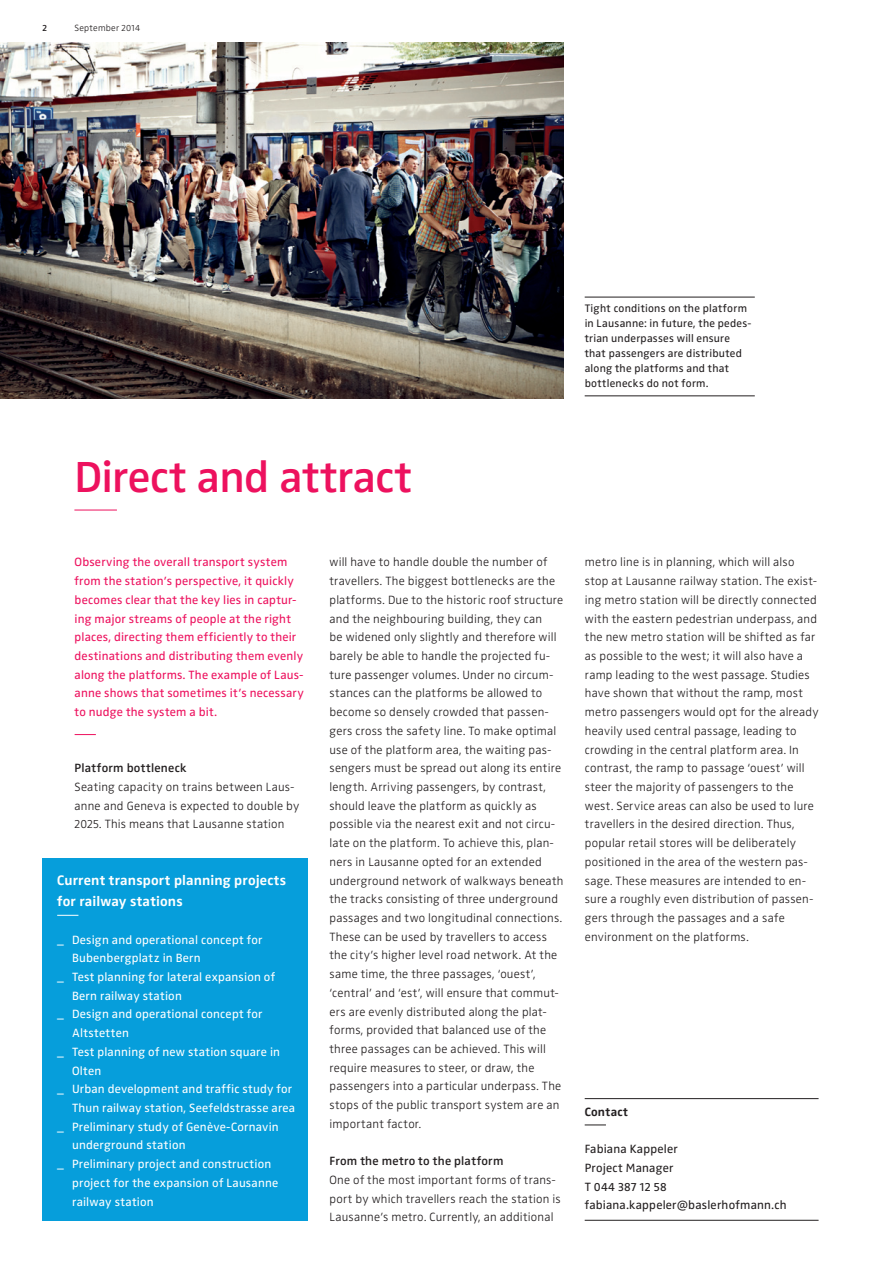
<style>
.page{position:relative;width:893px;height:1263px;background:#fff}
.page>*{position:absolute;margin:0;border:0;box-sizing:border-box;transform-origin:0 0}
.t1{font:600 45px "Zwo Pro";letter-spacing:-.015em;color:#ed115e}
.t2{font:700 14.25px/21.3px "Zwo Pro";letter-spacing:.01em;color:#fff}
.t3{font:300 12.3px/18.8px "Zwo Pro";letter-spacing:.02em;color:#231f20}
.t4{font:12.3px "Zwo Pro";letter-spacing:.015em;color:#fff}
.t5{font:12.3px/18.8px "Zwo Pro";letter-spacing:.015em;color:#ed115e}
.t6{font:12.3px/18.8px "Zwo Pro";letter-spacing:.015em;color:#231f20}
.t7{font:600 12.3px "Zwo Pro";letter-spacing:.02em;color:#231f20}
.t8{font:700 12.3px "Zwo Pro";letter-spacing:.02em;color:#231f20}
.t9{font:11.25px/15px "Zwo Pro";letter-spacing:.02em;color:#231f20}
.t10{font:300 9.3px "Zwo Pro";letter-spacing:.03em;color:#231f20}
.t11{font:600 9.3px "Zwo Pro";color:#231f20}
</style>
<div class="page">
<img style="left:0;top:43px;width:563px;height:355px">
<svg style="left:75px;top:734px;width:21px;height:1px"></svg>
<hr style="left:74px;top:510px;width:43px;height:1px;background:#ed115e">
<hr style="left:585px;top:1098px;width:234px;height:1px;background:#231f20">
<hr style="left:585px;top:1220px;width:234px;height:1px;background:#231f20">
<svg style="left:585px;top:1125px;width:21px;height:1px"></svg>
<hr style="left:585px;top:297px;width:170px;height:1px;background:#231f20">
<hr style="left:585px;top:396px;width:170px;height:1px;background:#231f20">
<div style="left:42px;top:858px;width:266px;height:362px;background:#069edb"></div>
<svg style="left:57px;top:915px;width:21px;height:1px"></svg>
<p class="t11" style="left:43px;top:23px;width:6px">2</p>
<p class="t10" style="left:74px;top:23px;width:67px">September 2014</p>
<p class="t9" style="left:585px;top:301px;width:168px">Tight conditions on the platform in Lausanne: in future, the pedes&shy;trian underpasses will ensure that passengers are distributed along the platforms and that bottlenecks do not form.</p>
<h1 class="t1" style="left:74px;top:450px;width:339px">Direct and attract</h1>
<p class="t5" style="left:75px;top:553px;width:231px">Observing the overall transport system from the station’s perspective, it quickly becomes clear that the key lies in captur&shy;ing major streams of people at the right places, directing them efficiently to their destinations and distributing them evenly along the platforms. The example of Laus&shy;anne shows that sometimes it’s necessary to nudge the system a bit.</p>
<p class="t7" style="left:75px;top:761px;width:113px">Platform bottleneck</p>
<p class="t3" style="left:75px;top:778px;width:226px">Seating capacity on trains between Laus&shy;anne and Geneva is expected to double by<br>2025. This means that Lausanne station</p>
<p class="t2" style="left:57px;top:870px;width:230px">Current transport planning projects for railway stations</p>
<p class="t4" style="left:57px;top:932px;width:207px">_ Design and operational concept for</p>
<p class="t4" style="left:72px;top:951px;width:130px">Bubenbergplatz in Bern</p>
<p class="t4" style="left:57px;top:970px;width:219px">_ Test planning for lateral expansion of</p>
<p class="t4" style="left:72px;top:988px;width:111px">Bern railway station</p>
<p class="t4" style="left:57px;top:1007px;width:207px">_ Design and operational concept for</p>
<p class="t4" style="left:72px;top:1026px;width:58px">Altstetten</p>
<p class="t4" style="left:57px;top:1045px;width:224px">_ Test planning of new station square in</p>
<p class="t4" style="left:72px;top:1063px;width:31px">Olten</p>
<p class="t4" style="left:57px;top:1082px;width:236px">_ Urban development and traffic study for</p>
<p class="t4" style="left:72px;top:1101px;width:225px">Thun railway station, Seefeldstrasse area</p>
<p class="t4" style="left:57px;top:1119px;width:223px">_ Preliminary study of Genève-Cornavin</p>
<p class="t4" style="left:72px;top:1138px;width:115px">underground station</p>
<p class="t4" style="left:57px;top:1157px;width:216px">_ Preliminary project and construction</p>
<p class="t4" style="left:72px;top:1176px;width:208px">project for the expansion of Lausanne</p>
<p class="t4" style="left:72px;top:1194px;width:83px">railway station</p>
<p class="t3" style="left:330px;top:553px;width:235px">will have to handle double the number of travellers. The biggest bottlenecks are the platforms. Due to the historic roof structure and the neighbouring building, they can<br>be widened only slightly and therefore will barely be able to handle the projected fu&shy;ture passenger volumes. Under no circum&shy;stances can the platforms be allowed to become so densely crowded that passen&shy;gers cross the safety line. To make optimal use of the platform area, the waiting pas&shy;sengers must be spread out along its entire length. Arriving passengers, by contrast, should leave the platform as quickly as possible via the nearest exit and not circu&shy;late on the platform. To achieve this, plan&shy;ners in Lausanne opted for an extended underground network of walkways beneath the tracks consisting of three underground passages and two longitudinal connections.<br>These can be used by travellers to access the city’s higher level road network. At the same time, the three passages, ‘ouest’, ‘central’ and ‘est’, will ensure that commut&shy;ers are evenly distributed along the plat&shy;forms, provided that balanced use of the three passages can be achieved. This will require measures to steer, or draw, the passengers into a particular underpass. The stops of the public transport system are an important factor.</p>
<p class="t7" style="left:330px;top:1154px;width:175px">From the metro to the platform</p>
<p class="t3" style="left:330px;top:1171px;width:233px">One of the most important forms of trans&shy;port by which travellers reach the station is<br>Lausanne’s metro. Currently, an additional</p>
<p class="t3" style="left:585px;top:553px;width:235px">metro line is in planning, which will also stop at Lausanne railway station. The exist&shy;ing metro station will be directly connected with the eastern pedestrian underpass, and the new metro station will be shifted as far as possible to the west; it will also have a ramp leading to the west passage. Studies have shown that without the ramp, most metro passengers would opt for the already heavily used central passage, leading to crowding in the central platform area. In contrast, the ramp to passage ‘ouest’ will steer the majority of passengers to the west. Service areas can also be used to lure travellers in the desired direction. Thus, popular retail stores will be deliberately positioned in the area of the western pas&shy;sage. These measures are intended to en&shy;sure a roughly even distribution of passen&shy;gers through the passages and a safe environment on the platforms.</p>
<p class="t8" style="left:585px;top:1104px;width:45px">Contact</p>
<p class="t6" style="left:585px;top:1140px;width:203px">Fabiana Kappeler<br>Project Manager<br>T 044 387 12 58 fabiana.kappeler@baslerhofmann.ch</p>
</div>
